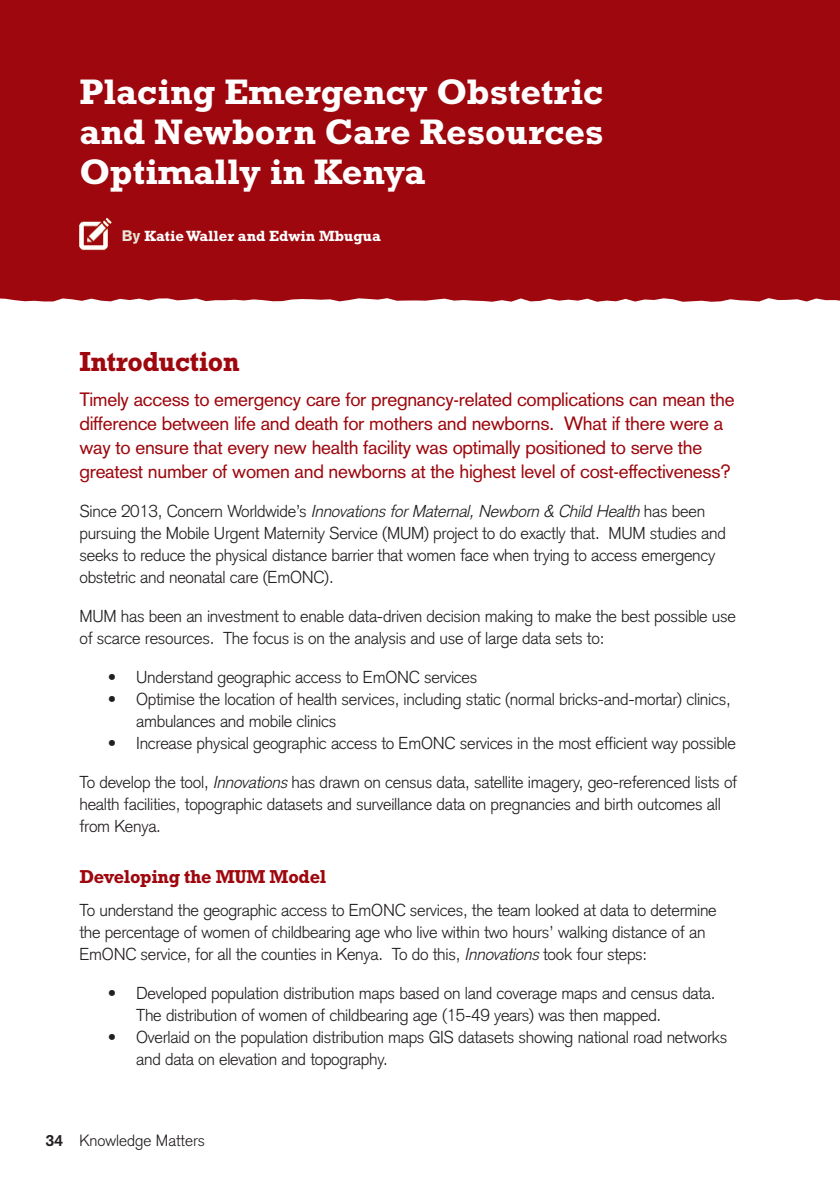
<style>
.page{position:relative;width:840px;height:1191px;background:#fff}
.page>*{position:absolute;margin:0;border:0;box-sizing:border-box;transform-origin:0 0}
.t1{font:700 36px/40px "Rockwell";color:#fff;text-align:justify}
.t2{font:700 28px "Rockwell";letter-spacing:-.015em;color:#9d070d;scale:.96 1}
.t3{font:19px/24px "Akzidenz Grotesk";letter-spacing:-.015em;color:#9d070d}
.t4{font:700 19px "Rockwell";letter-spacing:-.015em;color:#9d070d;scale:.96 1}
.t5{font:300 17px/22px "Akzidenz Grotesk";letter-spacing:-.015em;color:#231f20}
.t6{font:300 16px "Akzidenz Grotesk";color:#231f20}
.t7{font:700 15px "Rockwell";color:#fff}
.s1{font-family:"Akzidenz Grotesk";font-weight:900;color:#e8e6d6}
.s2{font-style:italic}
.s3{font-weight:700}
</style>
<div class="page">
<div style="left:0;top:0;width:839px;height:302px;background:#9d070d"></div>
<img style="left:79px;top:217px;width:35px;height:35px">
<h1 class="t1" style="left:79px;top:75px;width:525px">Placing Emergency Obstetric and Newborn Care Resources Optimally in Kenya</h1>
<p class="t7" style="left:122px;top:231px;width:260px"><span class="s1">By</span> KatieWaller and Edwin Mbugua</p>
<h2 class="t2" style="left:79px;top:351px;width:168px">Introduction</h2>
<p class="t3" style="left:79px;top:389px;width:656px">Timely access to emergency care for pregnancy-related complications can mean the difference between life and death for mothers and newborns. What if there were a way to ensure that every new health facility was optimally positioned to serve the greatest number of women and newborns at the highest level of cost-effectiveness?</p>
<p class="t5" style="left:79px;top:502px;width:647px">Since 2013, Concern Worldwide’s <span class="s2">InnovationsforMaternal,Newborn&amp;ChildHealth</span>has been pursuing the Mobile Urgent Maternity Service (MUM) project to do exactly that. MUM studies and seeks to reduce the physical distance barrier that women face when trying to access emergency obstetric and neonatal care (EmONC).</p>
<p class="t5" style="left:79px;top:607px;width:657px">MUM has been an investment to enable data-driven decision making to make the best possible use of scarce resources. The focus is on the analysis and use of large data sets to:</p>
<p class="t5" style="left:108px;top:668px;width:371px">• Understand geographic access to EmONC services</p>
<p class="t5" style="left:136px;top:690px;width:595px;text-indent:-28px">• Optimise the location of health services, including static (normal bricks-and-mortar) clinics, ambulances and mobile clinics</p>
<p class="t5" style="left:108px;top:734px;width:629px">• Increase physical geographic access to EmONC services in the most efficient way possible</p>
<p class="t5" style="left:79px;top:773px;width:659px">To develop the tool, <span class="s2">Innovations</span>has drawn on census data, satellite imagery, geo-referenced lists of health facilities, topographic datasets and surveillance data on pregnancies and birth outcomes all from Kenya.</p>
<p class="t4" style="left:79px;top:869px;width:258px">Developing the MUM Model</p>
<p class="t5" style="left:79px;top:901px;width:638px">To understand the geographic access to EmONC services, the team looked at data to determine the percentage of women of childbearing age who live within two hours’ walking distance of an<br>EmONC service, for all the counties in Kenya. To do this, <span class="s2">Innovations</span>took four steps:</p>
<p class="t5" style="left:136px;top:984px;width:580px;text-indent:-28px">• Developed population distribution maps based on land coverage maps and census data.<br>The distribution of women of childbearing age (15-49 years) was then mapped.</p>
<p class="t5" style="left:136px;top:1028px;width:592px;text-indent:-28px">• Overlaid on the population distribution maps GIS datasets showing national road networks and data on elevation and topography.</p>
<p class="t6" style="left:45px;top:1134px;width:161px"><span class="s3">34</span> Knowledge Matters</p>
</div>
